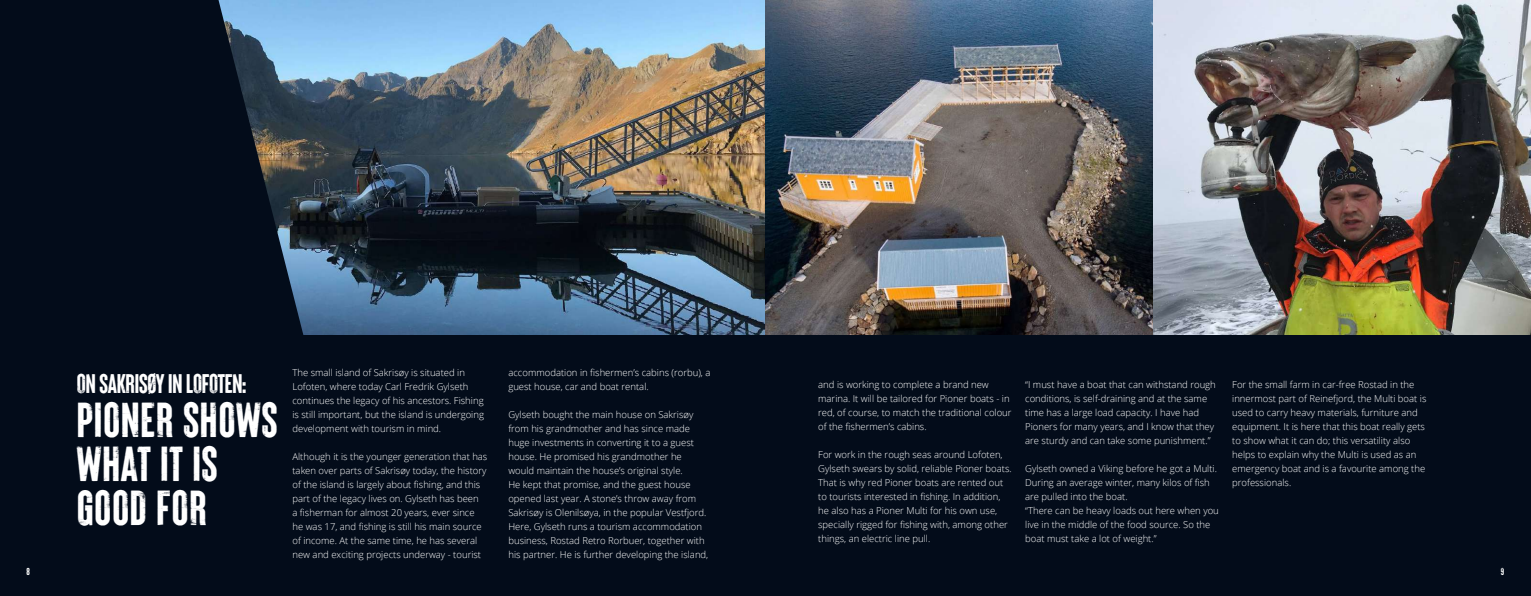
<style>
.page{position:relative;width:1531px;height:596px;background:#fff}
.page>*{position:absolute;margin:0;border:0;box-sizing:border-box;transform-origin:0 0}
.t1{font:49px/44px "Brixton Wood Vector";color:#fff}
.t2{font:27px "Brixton Lead Vector";letter-spacing:-.03em;color:#fff}
.t3{font:10px "Brixton Lead Vector";color:#fff}
.t4{font:300 9.5px/14px "Open Sans";color:#fff}
</style>
<div class="page">
<div style="left:0;top:0;width:1531px;height:595px;background:#030c1a"></div>
<img style="left:369px;top:0;width:1162px;height:334px">
<svg style="left:218px;top:0;width:151px;height:335px"></svg>
<h2 class="t2" style="left:77px;top:369px;width:172px">ON SAKRISØY IN LOFOTEN:</h2>
<h1 class="t1" style="left:77px;top:399px;width:203px">PIONER SHOWS<br>WHAT IT IS<br>GOOD FOR</h1>
<p class="t4" style="left:292px;top:365px;width:193px">The small island of Sakrisøy is situated in Lofoten, where today Carl Fredrik Gylseth continues the legacy of his ancestors. Fishing is still important, but the island is undergoing development with tourism in mind.</p>
<p class="t4" style="left:292px;top:449px;width:196px">Although it is the younger generation that has taken over parts of Sakrisøy today, the history of the island is largely about fishing, and this part of the legacy lives on. Gylseth has been<br>a fisherman for almost 20 years, ever since he was 17, and fishing is still his main source of income. At the same time, he has several new and exciting projects underway - tourist</p>
<p class="t4" style="left:508px;top:365px;width:204px">accommodation in fishermen’s cabins (rorbu), a guest house, car and boat rental.</p>
<p class="t4" style="left:508px;top:407px;width:201px">Gylseth bought the main house on Sakrisøy from his grandmother and has since made huge investments in converting it to a guest house. He promised his grandmother he would maintain the house’s original style.<br>He kept that promise, and the guest house opened last year. A stone’s throw away from Sakrisøy is Olenilsøya, in the popular Vestfjord.<br>Here, Gylseth runs a tourism accommodation business, Rostad Retro Rorbuer, together with his partner. He is further developing the island,</p>
<p class="t4" style="left:818px;top:377px;width:195px">and is working to complete a brand new marina. It will be tailored for Pioner boats - in red, of course, to match the traditional colour of the fishermen’s cabins.</p>
<p class="t4" style="left:818px;top:447px;width:195px">For work in the rough seas around Lofoten, Gylseth swears by solid, reliable Pioner boats.<br>That is why red Pioner boats are rented out to tourists interested in fishing. In addition, he also has a Pioner Multi for his own use, specially rigged for fishing with, among other things, an electric line pull.</p>
<p class="t4" style="left:1025px;top:377px;width:192px">“I must have a boat that can withstand rough conditions, is self-draining and at the same time has a large load capacity. I have had Pioners for many years, and I know that they are sturdy and can take some punishment.”</p>
<p class="t4" style="left:1025px;top:461px;width:195px">Gylseth owned a Viking before he got a Multi.<br>During an average winter, many kilos of fish are pulled into the boat.<br>“There can be heavy loads out here when you live in the middle of the food source. So the boat must take a lot of weight.”</p>
<p class="t4" style="left:1232px;top:377px;width:196px">For the small farm in car-free Rostad in the innermost part of Reinefjord, the Multi boat is used to carry heavy materials, furniture and equipment. It is here that this boat really gets to show what it can do; this versatility also helps to explain why the Multi is used as an emergency boat and is a favourite among the professionals.</p>
<p class="t3" style="left:27px;top:566px;width:5px">8</p>
<p class="t3" style="left:1501px;top:566px;width:5px">9</p>
</div>
